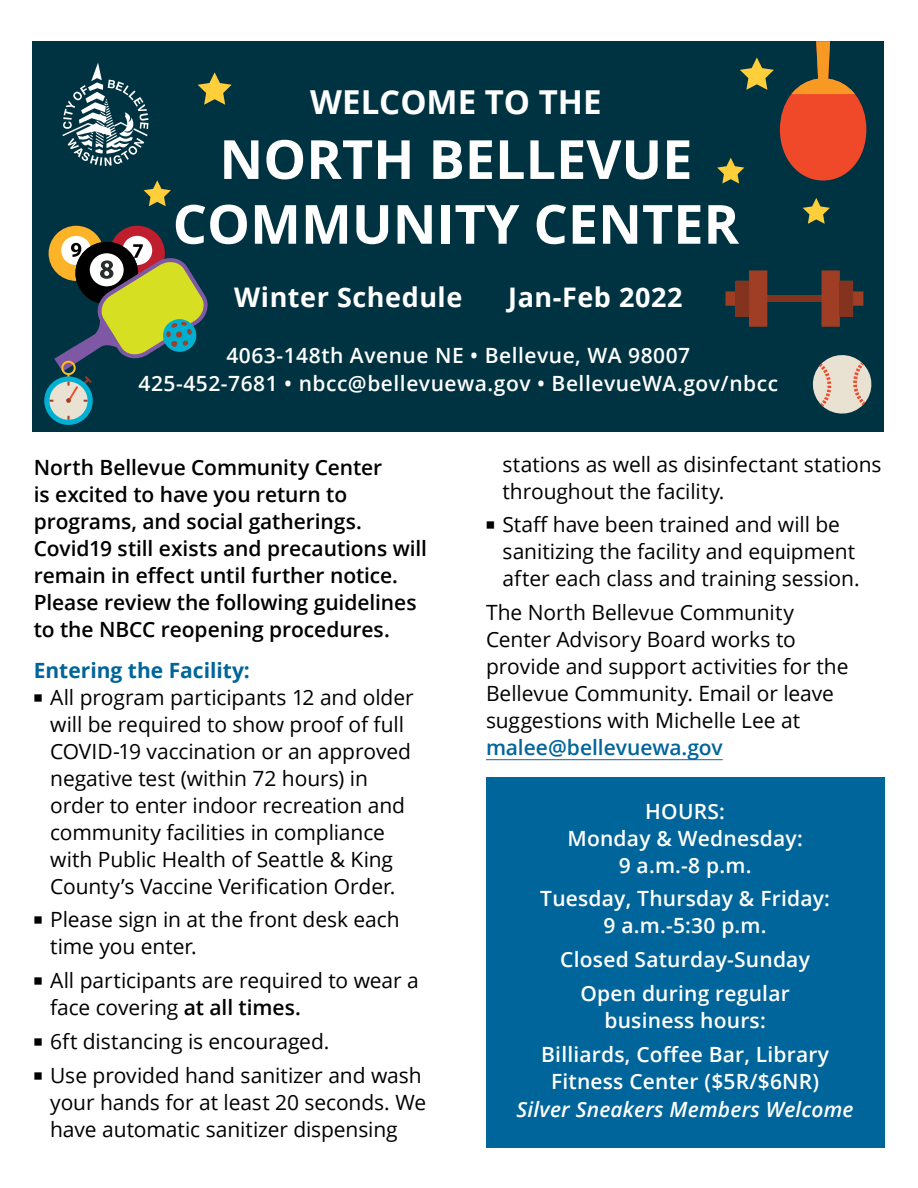
<style>
.page{position:relative;width:918px;height:1188px;background:#fff}
.page>*{position:absolute;margin:0;border:0;box-sizing:border-box;transform-origin:0 0}
.NBCC_header{font:700 54px "Open Sans";color:#fff}
.welcome_to{font:700 33px "Open Sans";color:#fff}
.date_on_top{font:700 27px "Open Sans";letter-spacing:.02em;color:#fff}
.reg_text{font:21px/27px "Open Sans";letter-spacing:-.005em;color:#000}
.first_paragraph{font:600 21px/27px "Open Sans";letter-spacing:-.005em;color:#000}
.location_and_contact{font:600 21px/27px "Open Sans";letter-spacing:.01em;color:#fff;text-align:center}
.address_top{font:600 21px/28.5px "Open Sans";letter-spacing:.025em;color:#fff;text-align:center}
.subhead{font:700 21px "Open Sans";color:#00659a}
.s1{font-weight:600}
.s2{font-weight:600;color:#00659a}
.s3{font-style:italic}
</style>
<div class="page">
<div style="left:32px;top:41px;width:852px;height:391px;background:#003341"></div>
<svg style="left:780px;top:41px;width:86px;height:140px"></svg>
<svg style="left:740px;top:57px;width:34px;height:33px"></svg>
<svg style="left:198px;top:72px;width:34px;height:33px"></svg>
<svg style="left:812px;top:355px;width:60px;height:59px"></svg>
<div style="left:767px;top:295px;width:55px;height:7px;background:#83331e"></div>
<svg style="left:822px;top:270px;width:41px;height:57px"></svg>
<svg style="left:725px;top:270px;width:42px;height:57px"></svg>
<div style="left:736px;top:281px;width:13px;height:35px;background:#83331e"></div>
<div style="left:840px;top:281px;width:13px;height:35px;background:#83331e"></div>
<svg style="left:803px;top:198px;width:27px;height:26px"></svg>
<svg style="left:717px;top:158px;width:27px;height:26px"></svg>
<div style="left:110px;top:226px;width:55px;height:55px;background:#be1e2d;border-radius:50%"></div>
<div style="left:122px;top:236px;width:30px;height:29px;background:#fff;border-radius:50%"></div>
<div style="left:49px;top:226px;width:55px;height:55px;background:#fcb328;border-radius:50%"></div>
<div style="left:61px;top:236px;width:30px;height:29px;background:#fff;border-radius:50%"></div>
<hr style="left:486px;top:759px;width:237px;height:1px;background:#215e9e">
<div style="left:486px;top:777px;width:399px;height:371px;background:#00659a"></div>
<svg style="left:62px;top:63px;width:86px;height:103px"></svg>
<div style="left:44px;top:376px;width:49px;height:49px;background:#00b0d3;border-radius:50%"></div>
<div style="left:49px;top:382px;width:39px;height:38px;background:#e9e2d3;border-radius:50%"></div>
<svg style="left:49px;top:240px;width:159px;height:163px"></svg>
<svg style="left:144px;top:180px;width:27px;height:26px"></svg>
<p class="welcome_to" style="left:310px;top:79px;width:293px">WELCOME TO THE</p>
<p class="NBCC_header" style="left:219px;top:121px;width:475px">NORTH BELLEVUE</p>
<p class="NBCC_header" style="left:173px;top:186px;width:568px">COMMUNITY CENTER</p>
<p class="date_on_top" style="left:234px;top:278px;width:230px">Winter Schedule</p>
<p class="date_on_top" style="left:508px;top:278px;width:176px">Jan-Feb 2022</p>
<p class="address_top" style="left:139px;top:340px;width:641px">4063-148th Avenue NE • Bellevue, WA 98007<br>425-452-7681 • nbcc@bellevuewa.gov • BellevueWA.gov/nbcc</p>
<p class="first_paragraph" style="left:34px;top:454px;width:395px">North Bellevue Community Center<br>is excited to have you return to programs, and social gatherings.<br>Covid19 still exists and precautions will remain in effect until further notice.<br>Please review the following guidelines to the NBCC reopening procedures.</p>
<p class="subhead" style="left:34px;top:655px;width:218px">Entering the Facility:</p>
<p class="reg_text" style="left:50px;top:683px;width:365px">All program participants 12 and older will be required to show proof of full COVID-19 vaccination or an approved negative test (within 72 hours) in order to enter indoor recreation and community facilities in compliance with Public Health of Seattle &amp; King County’s Vaccine Verification Order.</p>
<p class="reg_text" style="left:50px;top:906px;width:351px">Please sign in at the front desk each time you enter.</p>
<p class="reg_text" style="left:50px;top:966px;width:370px">All participants are required to wear a face covering <span class="s1">at all times.</span></p>
<p class="reg_text" style="left:50px;top:1027px;width:281px">6ft distancing is encouraged.</p>
<p class="reg_text" style="left:50px;top:1061px;width:377px">Use provided hand sanitizer and wash your hands for at least 20 seconds. We have automatic sanitizer dispensing</p>
<p class="reg_text" style="left:502px;top:450px;width:381px">stations as well as disinfectant stations throughout the facility.</p>
<p class="reg_text" style="left:502px;top:511px;width:359px">Staff have been trained and will be sanitizing the facility and equipment after each class and training session.</p>
<p class="reg_text" style="left:486px;top:599px;width:364px">The North Bellevue Community<br>Center Advisory Board works to provide and support activities for the<br>Bellevue Community. Email or leave suggestions with Michelle Lee at <span class="s2">malee@bellevuewa.gov</span></p>
<p class="location_and_contact" style="left:567px;top:797px;width:237px">HOURS:<br>Monday &amp; Wednesday:<br>9 a.m.-8 p.m.</p>
<p class="location_and_contact" style="left:540px;top:885px;width:291px">Tuesday, Thursday &amp; Friday:<br>9 a.m.-5:30 p.m.</p>
<p class="location_and_contact" style="left:560px;top:945px;width:251px">Closed Saturday-Sunday</p>
<p class="location_and_contact" style="left:580px;top:979px;width:211px">Open during regular business hours:</p>
<p class="location_and_contact" style="left:517px;top:1040px;width:339px;line-height:27.8px">Billiards, Coffee Bar, Library<br>Fitness Center ($5R/$6NR)<br><span class="s3">Silver Sneakers Members Welcome</span></p>
</div>
